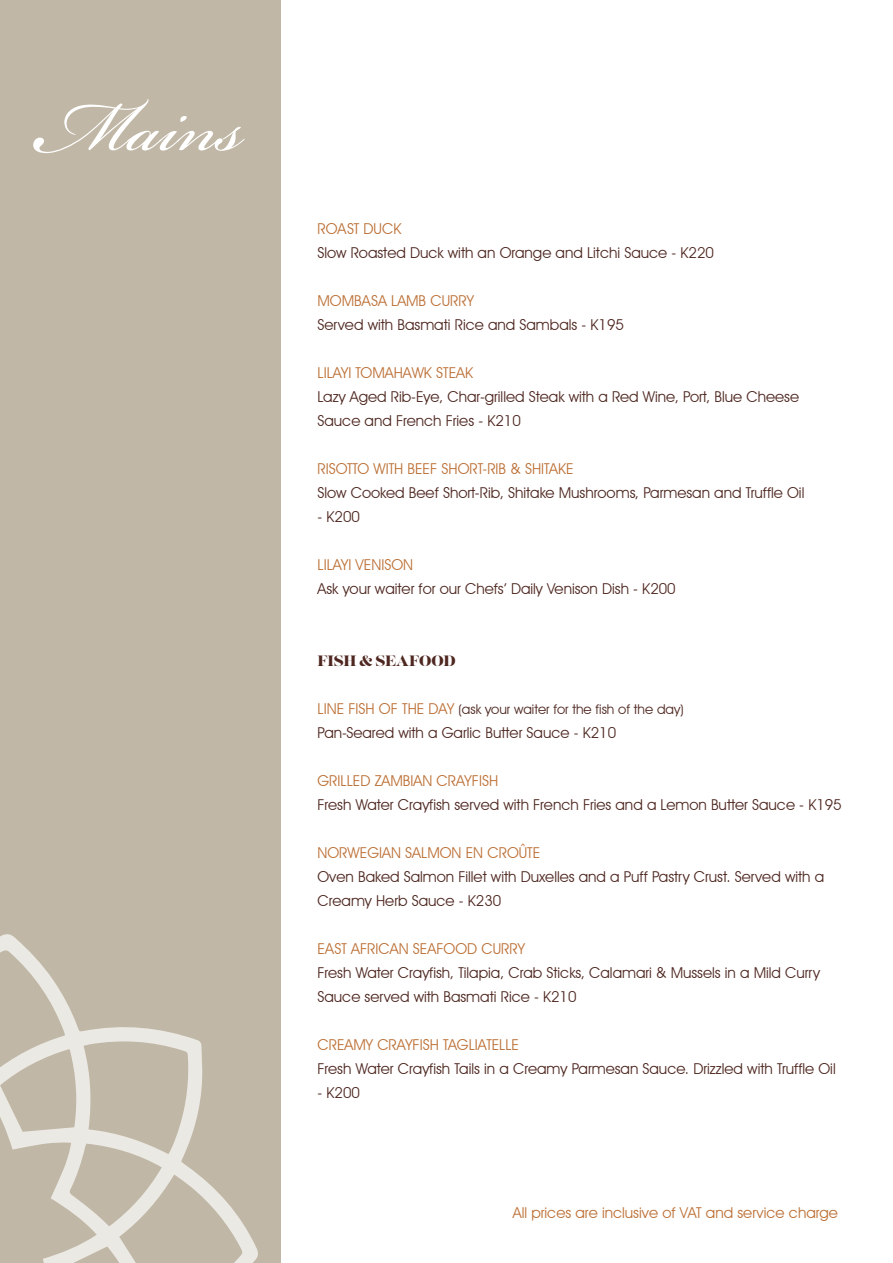
<style>
.page{position:relative;width:893px;height:1263px;background:#fff}
.page>*{position:absolute;margin:0;border:0;box-sizing:border-box;transform-origin:0 0}
.t1{font:111px "Bickham Script Pro";color:#fff}
.t2{font:15px/24px "Avant Garde IT Cby BT";color:#4e2720}
.t3{font:15px "Avant Garde IT Cby BT";color:#bc7036}
.t4{font:15px "Lust";color:#4e2720}
.t5{font:13.5px "Avant Garde IT Cby BT";color:#4e2720}
.s1{font-size:15px;color:#bc7036}
</style>
<div class="page">
<div style="left:0;top:0;width:280px;height:1263px;background:#c0b7a6"></div>
<svg style="left:0;top:934px;width:258px;height:329px"></svg>
<h1 class="t1" style="left:37px;top:47px;width:212px">Mains</h1>
<p class="t3" style="left:318px;top:220px;width:85px">ROAST DUCK</p>
<p class="t2" style="left:318px;top:241px;width:398px">Slow Roasted Duck with an Orange and Litchi Sauce - K220</p>
<p class="t3" style="left:318px;top:292px;width:158px">MOMBASA LAMB CURRY</p>
<p class="t2" style="left:318px;top:313px;width:308px">Served with Basmati Rice and Sambals - K195</p>
<p class="t3" style="left:318px;top:364px;width:157px">LILAYI TOMAHAWK STEAK</p>
<p class="t2" style="left:318px;top:385px;width:483px">Lazy Aged Rib-Eye, Char-grilled Steak with a Red Wine, Port, Blue Cheese<br>Sauce and French Fries - K210</p>
<p class="t3" style="left:318px;top:460px;width:258px">RISOTTO WITH BEEF SHORT-RIB &amp; SHITAKE</p>
<p class="t2" style="left:318px;top:481px;width:488px">Slow Cooked Beef Short-Rib, Shitake Mushrooms, Parmesan and Truffle Oil</p>
<p class="t2" style="left:318px;top:505px;width:44px">- K200</p>
<p class="t3" style="left:318px;top:556px;width:97px">LILAYI VENISON</p>
<p class="t2" style="left:318px;top:577px;width:360px">Ask your waiter for our Chefs’ Daily Venison Dish - K200</p>
<p class="t4" style="left:318px;top:652px;width:139px">FISH &amp; SEAFOOD</p>
<p class="t5" style="left:318px;top:701px;width:368px"><span class="s1">LINE FISH OF THE DAY</span> (ask your waiter for the fish of the day)</p>
<p class="t2" style="left:318px;top:721px;width:300px">Pan-Seared with a Garlic Butter Sauce - K210</p>
<p class="t3" style="left:318px;top:772px;width:182px">GRILLED ZAMBIAN CRAYFISH</p>
<p class="t2" style="left:318px;top:793px;width:526px">Fresh Water Crayfish served with French Fries and a Lemon Butter Sauce - K195</p>
<p class="t3" style="left:318px;top:844px;width:224px">NORWEGIAN SALMON EN CROÛTE</p>
<p class="t2" style="left:318px;top:865px;width:508px">Oven Baked Salmon Fillet with Duxelles and a Puff Pastry Crust. Served with a<br>Creamy Herb Sauce - K230</p>
<p class="t3" style="left:318px;top:940px;width:209px">EAST AFRICAN SEAFOOD CURRY</p>
<p class="t2" style="left:318px;top:961px;width:504px">Fresh Water Crayfish, Tilapia, Crab Sticks, Calamari &amp; Mussels in a Mild Curry<br>Sauce served with Basmati Rice - K210</p>
<p class="t3" style="left:318px;top:1036px;width:203px">CREAMY CRAYFISH TAGLIATELLE</p>
<p class="t2" style="left:318px;top:1057px;width:520px">Fresh Water Crayfish Tails in a Creamy Parmesan Sauce. Drizzled with Truffle Oil</p>
<p class="t2" style="left:318px;top:1081px;width:44px">- K200</p>
<p class="t3" style="left:513px;top:1203px;width:327px">All prices are inclusive of VAT and service charge</p>
</div>
